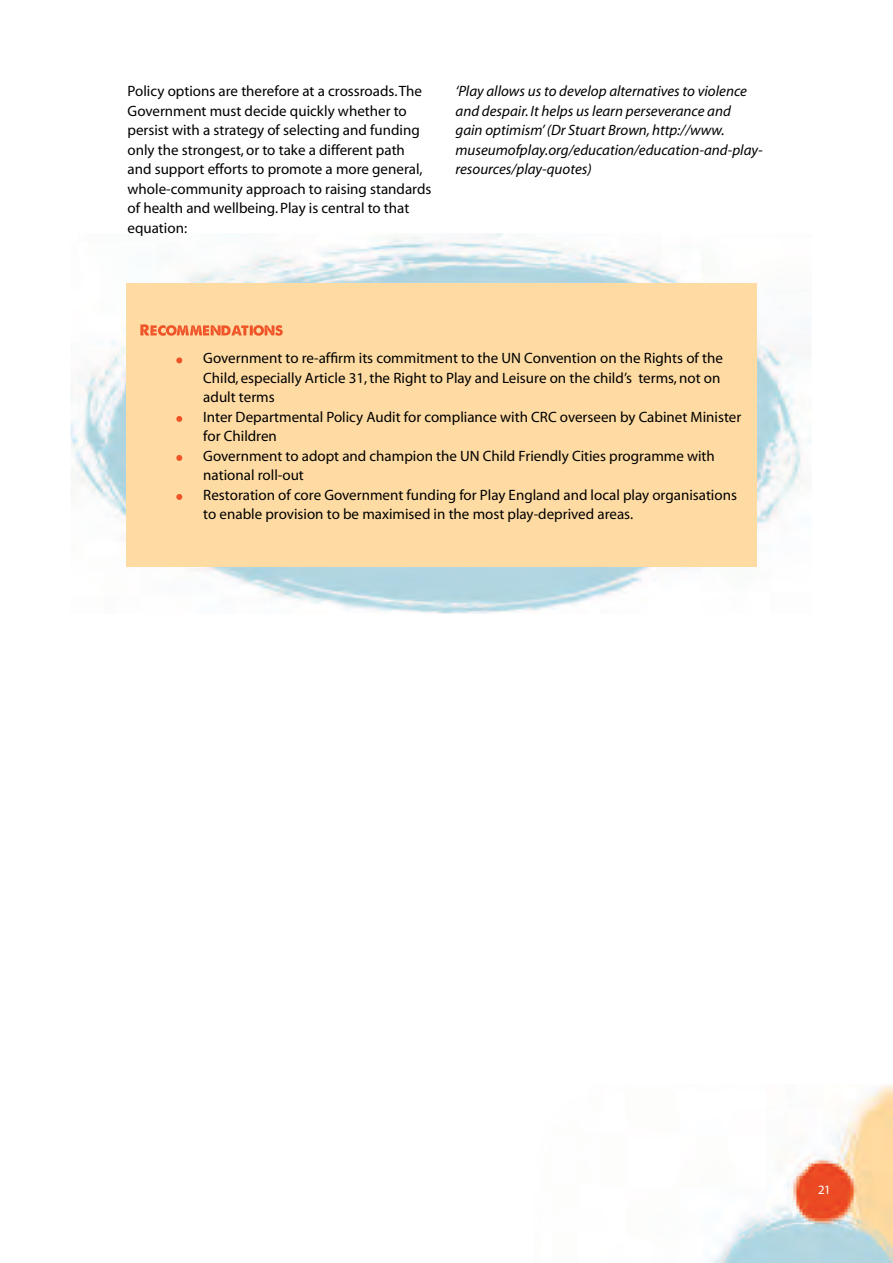
<style>
.page{position:relative;width:893px;height:1263px;background:#fff}
.page>*{position:absolute;margin:0;border:0;box-sizing:border-box;transform-origin:0 0}
.t1{font:15px/19.5px "Myriad";color:#000}
.t2{font:italic 15px/19.5px "Myriad";color:#000}
.t3{font:12.75px "Myriad";color:#fff}
</style>
<div class="page">
<img style="left:713px;top:1084px;width:180px;height:179px">
<img style="left:71px;top:233px;width:740px;height:381px">
<div style="left:126px;top:283px;width:630px;height:284px;background:#fedba3"></div>
<svg style="left:140px;top:324px;width:143px;height:12px"></svg>
<svg style="left:176px;top:357px;width:6px;height:6px"></svg>
<svg style="left:176px;top:416px;width:6px;height:6px"></svg>
<svg style="left:176px;top:455px;width:6px;height:6px"></svg>
<svg style="left:176px;top:494px;width:6px;height:6px"></svg>
<p class="t1" style="left:128px;top:82px;width:305px">Policy options are therefore at a crossroads. The Government must decide quickly whether to persist with a strategy of selecting and funding only the strongest, or to take a different path and support efforts to promote a more general, whole-community approach to raising standards of health and wellbeing. Play is central to that equation:</p>
<p class="t2" style="left:455px;top:82px;width:309px">‘Play allows us to develop alternatives to violence and despair. It helps us learn perseverance and<br>gain optimism’ (Dr Stuart Brown, http://www. museumofplay.org/education/education-and-play&shy;resources/play-quotes)</p>
<p class="t1" style="left:203px;top:349px;width:540px">Government to re-affirm its commitment to the UN Convention on the Rights of the Child, especially Article 31, the Right to Play and Leisure on the child’s terms, not on adult terms<br>Inter Departmental Policy Audit for compliance with CRC overseen by Cabinet Minister for Children<br>Government to adopt and champion the UN Child Friendly Cities programme with national roll-out<br>Restoration of core Government funding for Play England and local play organisations to enable provision to be maximised in the most play-deprived areas.</p>
<p class="t3" style="left:818px;top:1183px;width:14px">21</p>
</div>
